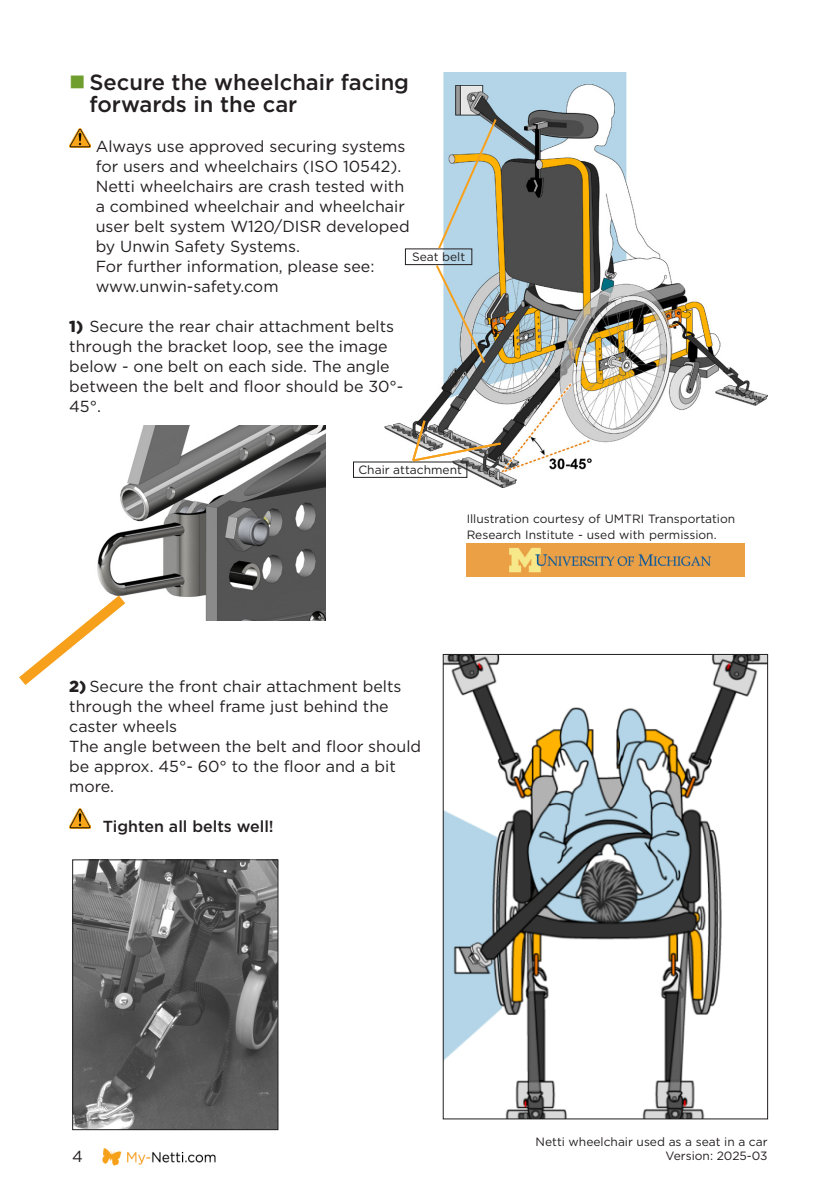
<style>
.page{position:relative;width:840px;height:1191px;background:#fff}
.page>*{position:absolute;margin:0;border:0;box-sizing:border-box;transform-origin:0 0}
.t1{font:500 22px/22px "Gotham";color:#231f20}
.t2{font:16px/20px "Gotham";color:#231f20}
.t3{font:500 16px "Gotham";color:#231f20}
.Netti_Head_20_24{font:12px/16px "Gotham";color:#231f20}
.s1{color:#709e2e}
.s2{font-weight:900}
</style>
<div class="page">
<img style="left:97px;top:425px;width:228px;height:195px">
<img style="left:74px;top:861px;width:202px;height:267px">
<div style="left:72px;top:859px;width:206px;height:271px;border:1px solid #231f20"></div>
<img style="left:384px;top:72px;width:383px;height:415px">
<img style="left:466px;top:544px;width:277px;height:33px">
<img style="left:444px;top:656px;width:321px;height:461px">
<div style="left:442px;top:654px;width:325px;height:465px;border:1px solid #231f20"></div>
<svg style="left:434px;top:263px;width:53px;height:102px"></svg>
<svg style="left:19px;top:585px;width:117px;height:100px"></svg>
<img style="left:102px;top:1148px;width:114px;height:18px">
<img style="left:69px;top:129px;width:22px;height:19px">
<img style="left:69px;top:809px;width:22px;height:19px">
<div style="left:353px;top:461px;width:114px;height:17px;border:1px solid #231f20"></div>
<svg style="left:410px;top:418px;width:92px;height:45px"></svg>
<div style="left:404px;top:248px;width:68px;height:17px;border:1px solid #231f20"></div>
<svg style="left:436px;top:117px;width:62px;height:134px;background:#c0d2d4"></svg>
<p class="t1" style="left:89px;top:71px;width:321px;text-indent:-20px"><span class="s1">■</span> Secure the wheelchair facing forwards in the car</p>
<p class="t2" style="left:96px;top:136px;width:315px">Always use approved securing systems for users and wheelchairs (ISO 10542).<br>Netti wheelchairs are crash tested with a combined wheelchair and wheelchair user belt system W120/DISR developed by Unwin Safety Systems.<br>For further information, please see: www.unwin-safety.com</p>
<p class="t2" style="left:69px;top:316px;width:335px"><span class="s2">1)</span> Secure the rear chair attachment belts through the bracket loop, see the image below - one belt on each side. The angle between the belt and floor should be 30°-<br>45°.</p>
<p class="Netti_Head_20_24" style="left:412px;top:249px;width:55px">Seat belt</p>
<p class="Netti_Head_20_24" style="left:358px;top:461px;width:105px">Chair attachment</p>
<p class="Netti_Head_20_24" style="left:466px;top:511px;width:270px">Illustration courtesy of UMTRI Transportation<br>Research Institute - used with permission.</p>
<p class="t2" style="left:69px;top:676px;width:333px"><span class="s2">2)</span> Secure the front chair attachment belts through the wheel frame just behind the caster wheels</p>
<p class="t2" style="left:69px;top:736px;width:353px">The angle between the belt and floor should be approx. 45°- 60° to the floor and a bit more.</p>
<p class="t3" style="left:103px;top:815px;width:172px">Tighten all belts well!</p>
<p class="t2" style="left:72px;top:1145px;width:12px">4</p>
<p class="Netti_Head_20_24" style="left:535px;top:1134px;width:233px;line-height:14.4px;text-align:right">Netti wheelchair used as a seat in a car<br>Version: 2025-03</p>
</div>
